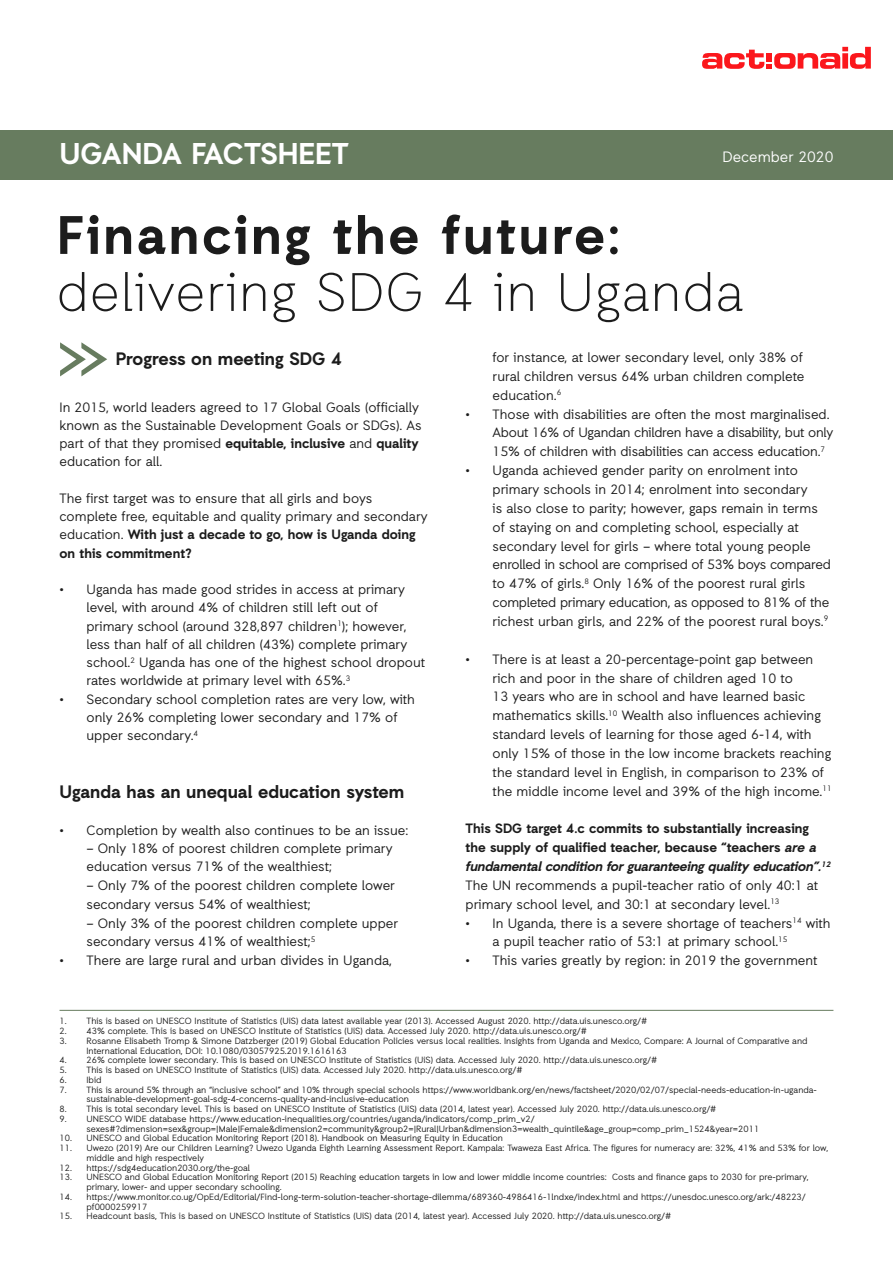
<style>
.page{position:relative;width:893px;height:1263px;background:#fff}
.page>*{position:absolute;margin:0;border:0;box-sizing:border-box;transform-origin:0 0}
.t1{font:300 54px "Auxilia";letter-spacing:.03em;color:#1c1c1c}
.t2{font:700 54px "Auxilia";letter-spacing:.05em;color:#1c1c1c}
.t3{font:700 30px "Auxilia";color:#fff}
.t4{font:700 18px "Auxilia";color:#1c1c1c}
.t5{font:15px "Auxilia";color:#fff}
.t6{font:13.5px/18.9px "Auxilia";color:#1c1c1c}
.t7{font:700 13.5px/18.9px "Auxilia";color:#1c1c1c}
.t8{font:9px/9.8px "Auxilia";color:#1c1c1c}
.s1{font-weight:700}
.s2{font-style:italic}
.s3{font-weight:400}
</style>
<div class="page">
<div style="left:0;top:130px;width:893px;height:50px;background:#677c5f"></div>
<svg style="left:702px;top:47px;width:169px;height:22px"></svg>
<svg style="left:60px;top:342px;width:47px;height:34px"></svg>
<hr style="left:60px;top:1010px;width:773px;height:1px;background:#677c5f">
<p class="t3" style="left:60px;top:135px;width:291px">UGANDA FACTSHEET</p>
<p class="t5" style="left:723px;top:148px;width:112px">December 2020</p>
<p class="t2" style="left:57px;top:201px;width:565px">Financing the future:</p>
<p class="t1" style="left:57px;top:259px;width:688px">delivering SDG 4 in Uganda</p>
<p class="t4" style="left:116px;top:348px;width:228px">Progress on meeting SDG 4</p>
<p class="t6" style="left:60px;top:397px;width:364px;line-height:18.3px">In 2015, world leaders agreed to 17 Global Goals (officially known as the Sustainable Development Goals or SDGs). As part of that they promised <span class="s1">equitable, inclusive</span> and <span class="s1">quality </span>education for all.</p>
<p class="t6" style="left:60px;top:489px;width:370px;line-height:18.3px">The first target was to ensure that all girls and boys complete free, equitable and quality primary and secondary education. <span class="s1">With just a decade to go, how is Uganda doing on this commitment?</span></p>
<p class="t6" style="left:87px;top:580px;width:340px;line-height:18.3px;text-indent:-27px">• Uganda has made good strides in access at primary level, with around 4% of children still left out of primary school (around 328,897 children<sup>1</sup>); however, less than half of all children (43%) complete primary school.<sup>2</sup> Uganda has one of the highest school dropout rates worldwide at primary level with 65%.<sup>3</sup></p>
<p class="t6" style="left:87px;top:689px;width:330px;line-height:18.3px;text-indent:-27px">• Secondary school completion rates are very low, with only 26% completing lower secondary and 17% of upper secondary.<sup>4</sup></p>
<p class="t4" style="left:60px;top:780px;width:346px">Uganda has an unequal education system</p>
<p class="t6" style="left:60px;top:820px;width:350px">• Completion by wealth also continues to be an issue:</p>
<p class="t6" style="left:87px;top:838px;width:308px;line-height:18.3px">– Only 18% of poorest children complete primary education versus 71% of the wealthiest;</p>
<p class="t6" style="left:87px;top:875px;width:310px">– Only 7% of the poorest children complete lower secondary versus 54% of wealthiest;</p>
<p class="t6" style="left:87px;top:913px;width:313px">– Only 3% of the poorest children complete upper secondary versus 41% of wealthiest;<sup>5</sup></p>
<p class="t6" style="left:60px;top:951px;width:334px">• There are large rural and urban divides in Uganda,</p>
<p class="t6" style="left:493px;top:347px;width:313px;text-align:justify">for instance, at lower secondary level, only 38% of rural children versus 64% urban children complete education.<sup>6</sup></p>
<p class="t6" style="left:493px;top:404px;width:342px;text-indent:-27px">• Those with disabilities are often the most marginalised.<br>About 16% of Ugandan children have a disability, but only<br>15% of children with disabilities can access education.<sup>7</sup></p>
<p class="t6" style="left:493px;top:461px;width:340px;text-indent:-27px">• Uganda achieved gender parity on enrolment into primary schools in 2014; enrolment into secondary<br>is also close to parity; however, gaps remain in terms of staying on and completing school, especially at secondary level for girls – where total young people enrolled in school are comprised of 53% boys compared to 47% of girls.<sup>8</sup> Only 16% of the poorest rural girls completed primary education, as opposed to 81% of the richest urban girls, and 22% of the poorest rural boys.<sup>9</sup></p>
<p class="t6" style="left:493px;top:649px;width:341px;text-indent:-27px">• There is at least a 20-percentage-point gap between rich and poor in the share of children aged 10 to<br>13 years who are in school and have learned basic mathematics skills.<sup>10</sup> Wealth also influences achieving standard levels of learning for those aged 6-14, with only 15% of those in the low income brackets reaching the standard level in English, in comparison to 23% of the middle income level and 39% of the high income.<sup>11</sup></p>
<p class="t7" style="left:466px;top:819px;width:367px">This SDG target 4.c commits to substantially increasing the supply of qualified teacher, because “teachers <span class="s2">are a fundamental condition for guaranteeing quality education”.</span><sup>12<br></sup><span class="s3">The UN recommends a pupil-teacher ratio of only 40:1 at primary school level, and 30:1 at secondary level.</span><sup>13</sup></p>
<p class="t6" style="left:493px;top:913px;width:340px;text-indent:-27px">• In Uganda, there is a severe shortage of teachers<sup>14</sup> with a pupil teacher ratio of 53:1 at primary school.<sup>15</sup></p>
<p class="t6" style="left:466px;top:951px;width:354px">• This varies greatly by region: in 2019 the government</p>
<p class="t8" style="left:60px;top:1016px;width:589px">1. This is based on UNESCO Institute of Statistics (UiS) data latest available year (2013). Accessed August 2020. http://data.uis.unesco.org/#</p>
<p class="t8" style="left:60px;top:1026px;width:529px">2. 43% complete. This is based on UNESCO Institute of Statistics (UiS) data. Accessed July 2020. http://data.uis.unesco.org/#</p>
<p class="t8" style="left:87px;top:1036px;width:723px;text-indent:-27px">3. Rosanne Elisabeth Tromp &amp; Simone Datzberger (2019) Global Education Policies versus local realities. Insights from Uganda and Mexico, Compare: A Journal of Comparative and<br>International Education, DOI: 10.1080/03057925.2019.1616163</p>
<p class="t8" style="left:60px;top:1055px;width:599px">4. 26% complete lower secondary. This is based on UNESCO Institute of Statistics (UiS) data. Accessed July 2020. http://data.uis.unesco.org/#</p>
<p class="t8" style="left:60px;top:1065px;width:465px">5. This is based on UNESCO Institute of Statistics (UiS) data. Accessed July 2020. http://data.uis.unesco.org/#</p>
<p class="t8" style="left:60px;top:1075px;width:44px">6. Ibid</p>
<p class="t8" style="left:87px;top:1084px;width:732px;text-indent:-27px">7. This is around 5% through an “inclusive school” and 10% through special schools https://www.worldbank.org/en/news/factsheet/2020/02/07/special-needs-education-in-uganda&shy;sustainable-development-goal-sdg-4-concerns-quality-and-inclusive-education</p>
<p class="t8" style="left:60px;top:1104px;width:658px">8. This is total secondary level. This is based on UNESCO Institute of Statistics (UiS) data (2014, latest year). Accessed July 2020. http://data.uis.unesco.org/#</p>
<p class="t8" style="left:87px;top:1114px;width:674px;text-indent:-27px">9. UNESCO WIDE database https://www.education-inequalities.org/countries/uganda/indicators/comp_prim_v2/ sexes#?dimension=sex&amp;group=|Male|Female&amp;dimension2=community&amp;group2=|Rural|Urban&amp;dimension3=wealth_quintile&amp;age_group=comp_prim_1524&amp;year=2011</p>
<p class="t8" style="left:60px;top:1133px;width:445px">10. UNESCO and Global Education Monitoring Report (2018). Handbook on Measuring Equity in Education</p>
<p class="t8" style="left:87px;top:1143px;width:743px;text-indent:-27px">11. Uwezo (2019) Are our Children Learning? Uwezo Uganda Eighth Learning Assessment Report. Kampala: Twaweza East Africa. The figures for numeracy are: 32%, 41% and 53% for low, middle and high respectively</p>
<p class="t8" style="left:60px;top:1162px;width:192px">12. https://sdg4education2030.org/the-goal</p>
<p class="t8" style="left:87px;top:1172px;width:724px;text-indent:-27px">13. UNESCO and Global Education Monitoring Report (2015) Reaching education targets in low and lower middle income countries: Costs and finance gaps to 2030 for pre-primary, primary, lower- and upper secondary schooling.</p>
<p class="t8" style="left:87px;top:1192px;width:721px;text-indent:-27px">14. https://www.monitor.co.ug/OpEd/Editorial/Find-long-term-solution-teacher-shortage-dilemma/689360-4986416-1lndxe/index.html and https://unesdoc.unesco.org/ark:/48223/ pf0000259917</p>
<p class="t8" style="left:60px;top:1211px;width:613px">15. Headcount basis, This is based on UNESCO Institute of Statistics (UiS) data (2014, latest year). Accessed July 2020. http://data.uis.unesco.org/#</p>
</div>
